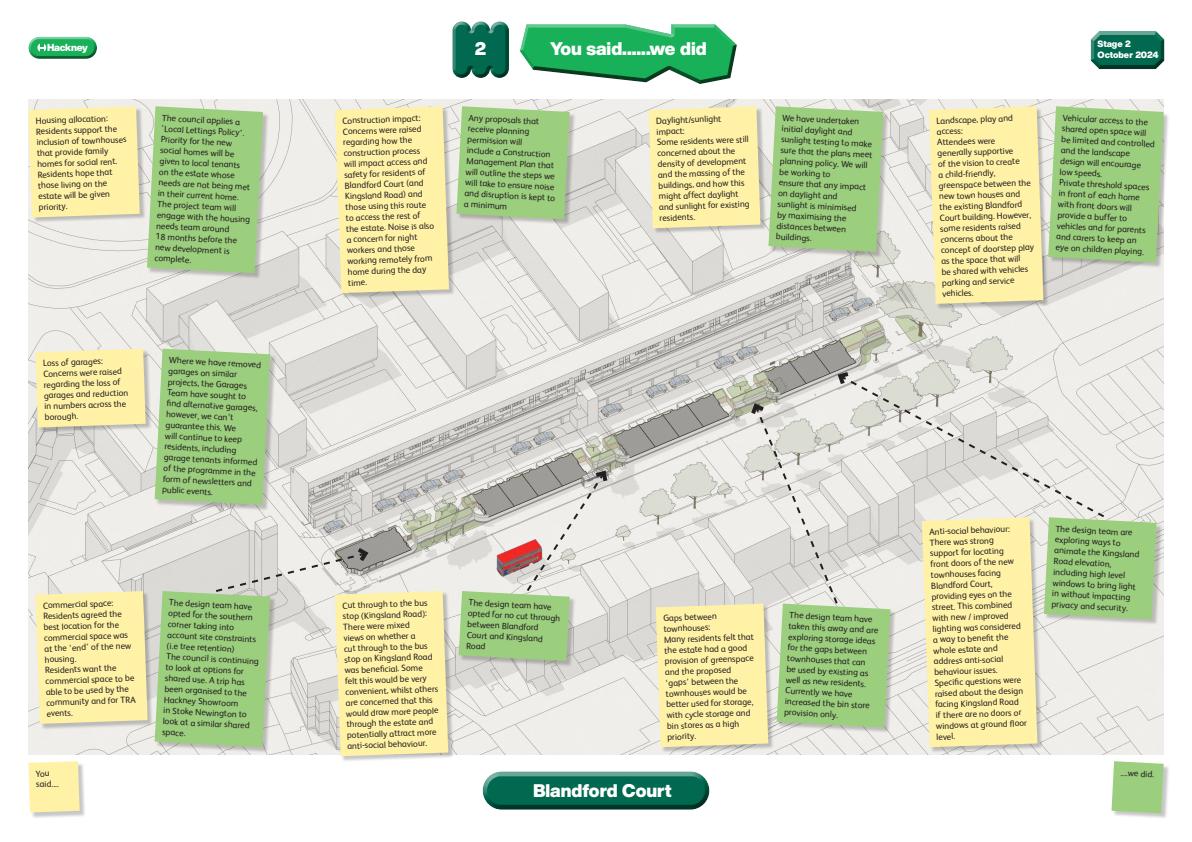
<style>
.page{position:relative;width:1192px;height:842px;background:#fff}
.page>*{position:absolute;margin:0;border:0;box-sizing:border-box;transform-origin:0 0}
.Text{font:900 18px "Helvetica Now Display";color:#fff}
.t1{font:900 10px "Helvetica Now Display";letter-spacing:-.03em;color:#fff}
.Text-2{font:9px/10.8px "FS Albert";color:#231f20}
.Sub_title{font:900 9px "Helvetica Now Display";letter-spacing:-.005em;color:#fff}
</style>
<div class="page">
<div style="left:1090px;top:31px;width:75px;height:30px;background:#fff;opacity:.75"></div>
<div style="left:1090px;top:39px;width:75px;height:31px;background:#231f20;opacity:.75"></div>
<div style="left:519px;top:24px;width:218px;height:28px;background:#fff;opacity:.75"></div>
<div style="left:519px;top:44px;width:218px;height:41px;background:#231f20;opacity:.75"></div>
<div style="left:452px;top:22px;width:58px;height:56px;background:#231f20;opacity:.75"></div>
<div style="left:28px;top:36px;width:69px;height:17px;background:#fff;opacity:.75"></div>
<div style="left:28px;top:39px;width:69px;height:20px;background:#231f20;opacity:.75"></div>
<svg style="left:37px;top:43px;width:9px;height:9px"></svg>
<svg style="left:40px;top:42px;width:4px;height:11px"></svg>
<div style="left:482px;top:771px;width:228px;height:28px;background:#fff;opacity:.75"></div>
<div style="left:482px;top:775px;width:228px;height:35px;background:#231f20;opacity:.75"></div>
<img style="left:28px;top:99px;width:1136px;height:655px">
<div style="left:36px;top:592px;width:118px;height:138px;background:#231f20;opacity:.25"></div>
<svg style="left:35px;top:591px;width:113px;height:133px;background:#fbeea7"></svg>
<div style="left:336px;top:592px;width:118px;height:170px;background:#231f20;opacity:.25"></div>
<div style="left:460px;top:592px;width:116px;height:75px;background:#231f20;opacity:.25"></div>
<div style="left:36px;top:350px;width:116px;height:84px;background:#231f20;opacity:.25"></div>
<svg style="left:35px;top:349px;width:111px;height:78px;background:#fceea7"></svg>
<div style="left:156px;top:350px;width:120px;height:161px;background:#231f20;opacity:.25"></div>
<svg style="left:155px;top:349px;width:115px;height:156px;background:#a0ce84"></svg>
<div style="left:336px;top:107px;width:119px;height:192px;background:#231f20;opacity:.25"></div>
<svg style="left:335px;top:106px;width:114px;height:187px;background:#fbeea8"></svg>
<div style="left:457px;top:107px;width:119px;height:118px;background:#231f20;opacity:.25"></div>
<svg style="left:456px;top:106px;width:114px;height:113px;background:#a0ce85"></svg>
<div style="left:923px;top:518px;width:121px;height:235px;background:#231f20;opacity:.25"></div>
<div style="left:1045px;top:518px;width:118px;height:108px;background:#231f20;opacity:.25"></div>
<div style="left:29px;top:107px;width:117px;height:117px;background:#231f20;opacity:.25"></div>
<svg style="left:28px;top:106px;width:112px;height:111px;background:#fcefa8"></svg>
<div style="left:148px;top:107px;width:121px;height:172px;background:#231f20;opacity:.25"></div>
<svg style="left:147px;top:106px;width:116px;height:167px;background:#a1cf86"></svg>
<div style="left:930px;top:107px;width:120px;height:203px;background:#231f20;opacity:.25"></div>
<div style="left:1049px;top:107px;width:121px;height:162px;background:#231f20;opacity:.25"></div>
<svg style="left:929px;top:106px;width:235px;height:198px;background:#d5e0a1"></svg>
<div style="left:650px;top:107px;width:117px;height:127px;background:#231f20;opacity:.25"></div>
<svg style="left:649px;top:106px;width:111px;height:122px;background:#fcefa7"></svg>
<div style="left:769px;top:107px;width:120px;height:151px;background:#231f20;opacity:.25"></div>
<svg style="left:768px;top:106px;width:115px;height:146px;background:#a0ce85"></svg>
<div style="left:657px;top:604px;width:117px;height:149px;background:#231f20;opacity:.25"></div>
<svg style="left:155px;top:544px;width:293px;height:212px;background:#d4ddb1"></svg>
<svg style="left:459px;top:468px;width:151px;height:193px;background:#c6cdb7"></svg>
<svg style="left:656px;top:369px;width:501px;height:378px;background:#dee1c4"></svg>
<div style="left:29px;top:762px;width:57px;height:57px;background:#231f20;opacity:.25"></div>
<svg style="left:28px;top:761px;width:52px;height:51px;background:#fdf0aa"></svg>
<div style="left:1112px;top:762px;width:58px;height:57px;background:#231f20;opacity:.25"></div>
<svg style="left:1111px;top:761px;width:53px;height:52px;background:#a3d088"></svg>
<p class="t1" style="left:47px;top:41px;width:42px">Hackney</p>
<p class="Text" style="left:475px;top:37px;width:13px">2</p>
<p class="Text" style="left:550px;top:37px;width:158px">You said......we did</p>
<p class="Sub_title" style="left:1098px;top:37px;width:35px">Stage 2</p>
<p class="Sub_title" style="left:1098px;top:48px;width:63px">October 2024</p>
<p class="Text-2" style="left:342px;top:115px;width:80px;rotate:-2deg">Construction impact:</p>
<p class="Text-2" style="left:343px;top:126px;width:90px;rotate:-2deg">Concerns were raised regarding how the construction process will impact access and safety for residents of<br>Blandford Court (and<br>Kingsland Road) and those using this route to access the rest of the estate. Noise is also a concern for night workers and those working remotely from home during the day time.</p>
<p class="Text-2" style="left:469px;top:112px;width:92px;rotate:3deg">Any proposals that receive planning permission will<br>include a Construction<br>Management Plan that will outline the steps we will take to ensure noise and disruption is kept to a minimum</p>
<p class="Text-2" style="left:36px;top:115px;width:74px;rotate:-2deg">Housing allocation:</p>
<p class="Text-2" style="left:36px;top:126px;width:92px;rotate:-2deg">Residents support the inclusion of townhouses that provide family homes for social rent.<br>Residents hope that those living on the estate will be given priority.</p>
<p class="Text-2" style="left:162px;top:112px;width:95px;rotate:3deg">The council applies a ‘Local Lettings Policy’.<br>Priority for the new social homes will be given to local tenants<br>on the estate whose needs are not being met in their current home.<br>The project team will engage with the housing needs team around<br>18 months before the new development is complete.</p>
<p class="Text-2" style="left:936px;top:115px;width:78px;rotate:-2deg">Landscape, play and access:</p>
<p class="Text-2" style="left:783px;top:112px;width:94px;rotate:3deg">We have undertaken initial daylight and sunlight testing to make sure that the plans meet planning policy. We will be working to</p>
<p class="Text-2" style="left:779px;top:176px;width:89px;rotate:3deg">ensure that any impact on daylight and sunlight is minimised by maximising the distances between buildings.</p>
<p class="Text-2" style="left:656px;top:115px;width:67px;rotate:-2deg">Daylight/sunlight impact:</p>
<p class="Text-2" style="left:657px;top:136px;width:93px;rotate:-2deg">Some residents were still concerned about the density of development and the massing of the buildings, and how this might affect daylight and sunlight for existing residents.</p>
<p class="Text-2" style="left:937px;top:136px;width:95px;rotate:-2deg">Attendees were generally supportive<br>of the vision to create<br>a child-friendly, greenspace between the new town houses and the existing Blandford<br>Court building. However, some residents raised concerns about the concept of doorstep play as the space that will<br>be shared with vehicles parking and service vehicles.</p>
<p class="Text-2" style="left:1063px;top:112px;width:95px;rotate:3deg">Vehicular access to the shared open space will be limited and controlled and the landscape design will encourage low speeds.</p>
<p class="Text-2" style="left:1059px;top:176px;width:92px;rotate:3deg">Private threshold spaces in front of each home with front doors will provide a buffer to vehicles and for parents and carers to keep an eye on children playing.</p>
<p class="Text-2" style="left:43px;top:357px;width:61px;rotate:-2deg">Loss of garages:</p>
<p class="Text-2" style="left:43px;top:368px;width:86px;rotate:-2deg">Concerns were raised regarding the loss of garages and reduction in numbers across the borough.</p>
<p class="Text-2" style="left:169px;top:354px;width:95px;rotate:3deg">Where we have removed garages on similar projects, the Garages<br>Team have sought to<br>fi nd alternative garages, however, we can’t guarantee this. We<br>will continue to keep residents, including garage tenants informed of the programme in the form of newsletters and public events.</p>
<p class="Text-2" style="left:43px;top:600px;width:72px;rotate:-2deg">Commercial space:</p>
<p class="Text-2" style="left:43px;top:610px;width:88px;rotate:-2deg">Residents agreed the best location for the commercial space was at the ‘end’ of the new housing.</p>
<p class="Text-2" style="left:45px;top:664px;width:91px;rotate:-2deg">Residents want the commercial space to be able to be used by the community and for TRA events.</p>
<p class="Text-2" style="left:169px;top:596px;width:90px;rotate:3deg">The design team have opted for the southern corner taking into account site constraints (i.e tree retention)</p>
<p class="Text-2" style="left:167px;top:650px;width:94px;rotate:3deg">The council is continuing to look at options for shared use. A trip has been organised to the<br>Hackney Showroom<br>in Stoke Newington to look at a similar shared space.</p>
<p class="Text-2" style="left:342px;top:600px;width:87px;rotate:-2deg">Cut through to the bus stop (Kingsland Road):</p>
<p class="Text-2" style="left:343px;top:621px;width:94px;rotate:-2deg">There were mixed<br>views on whether a<br>cut through to the bus stop on Kingsland Road was benefi cial. Some<br>felt this would be very convenient, whilst others are concerned that this would draw more people through the estate and potentially attract more anti-social behaviour.</p>
<p class="Text-2" style="left:469px;top:596px;width:94px;rotate:3deg">The design team have opted for no cut through between Blandford<br>Court and Kingsland<br>Road</p>
<p class="Text-2" style="left:663px;top:612px;width:55px;rotate:-2deg">Gaps between townhouses:</p>
<p class="Text-2" style="left:664px;top:634px;width:91px;rotate:-2deg">Many residents felt that the estate had a good provision of greenspace and the proposed ‘gaps’ between the townhouses would be better used for storage, with cycle storage and bin stores as a high priority.</p>
<p class="Text-2" style="left:790px;top:609px;width:91px;rotate:3deg">The design team have taken this away and are exploring storage ideas for the gaps between townhouses that can be used by existing as well as new residents.<br>Currently we have increased the bin store provision only.</p>
<p class="Text-2" style="left:929px;top:526px;width:82px;rotate:-2deg">Anti-social behaviour:</p>
<p class="Text-2" style="left:929px;top:537px;width:90px;rotate:-2deg">There was strong support for locating front doors of the new townhouses facing<br>Blandford Court, providing eyes on the street. This combined with new / improved lighting was considered a way to benefi t the whole estate and address anti-social behaviour issues.</p>
<p class="Text-2" style="left:934px;top:677px;width:92px;rotate:-2deg">Specifi c questions were raised about the design facing Kingsland Road if there are no doors or windows at ground fl oor level.</p>
<p class="Text-2" style="left:1056px;top:523px;width:87px;rotate:3deg">The design team are exploring ways to animate the Kingsland<br>Road elevation, including high level windows to bring light in without impacting privacy and security.</p>
<p class="Text-2" style="left:36px;top:768px;width:24px;rotate:-2deg">You said....</p>
<p class="Text-2" style="left:1121px;top:767px;width:35px;rotate:3deg">....we did.</p>
<p class="Text" style="left:533px;top:778px;width:140px">Blandford Court</p>
</div>
